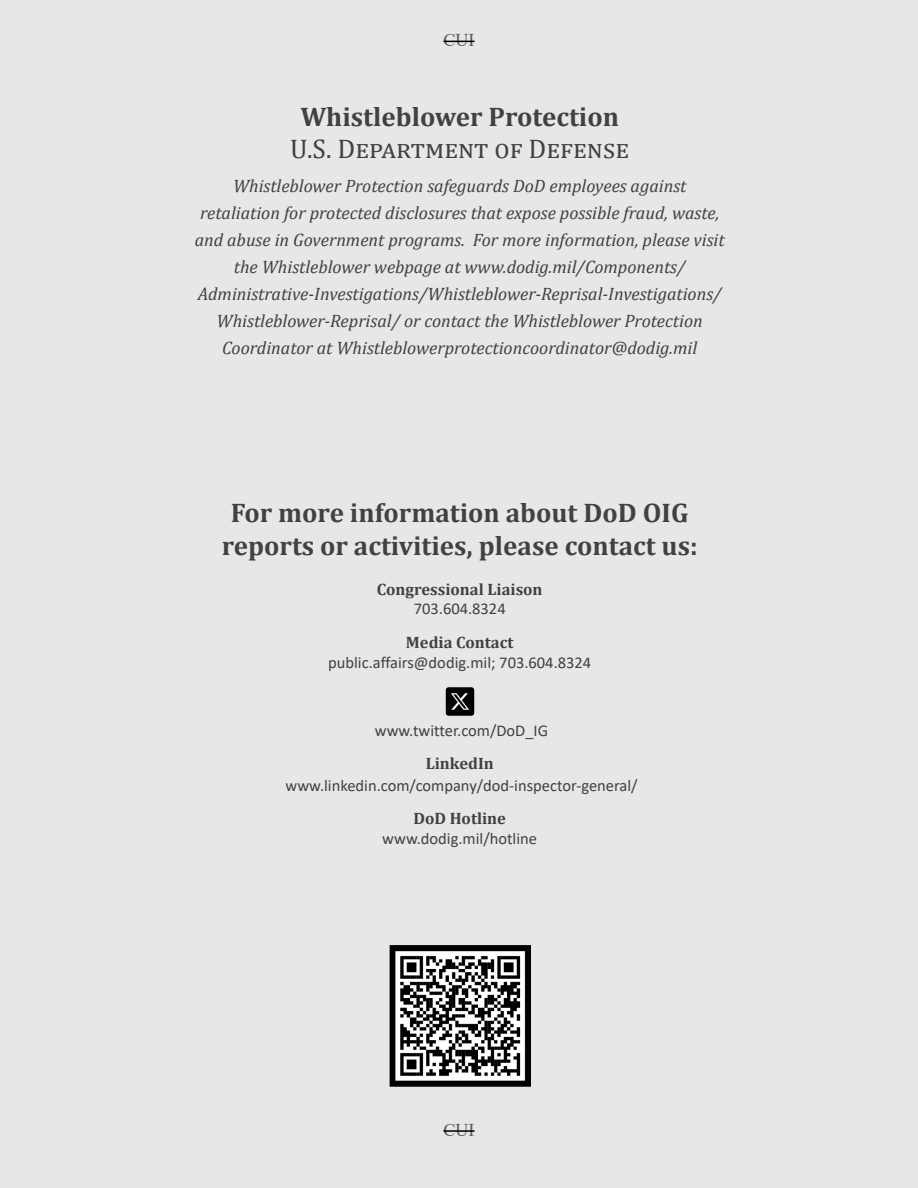
<style>
.page{position:relative;width:918px;height:1188px;background:#e6e7e8}
.page>*{position:absolute;margin:0;border:0;box-sizing:border-box;transform-origin:0 0}
.t1{font:700 27px/32.4px "Cambria";color:#414042;text-align:center}
.t2{font:27px "Cambria";letter-spacing:.03em;color:#414042}
.t3{font:italic 18px/27px "Cambria";color:#414042;text-align:center}
.t4{font:18px "Times New Roman";color:#58595b}
.t5{font:16.5px "Calibri";color:#414042}
.t6{font:700 16.5px "Cambria";color:#414042}
</style>
<div class="page">
<img style="left:389px;top:946px;width:141px;height:140px">
<img style="left:445px;top:687px;width:30px;height:29px">
<hr style="left:444px;top:41px;width:30px;height:1px;background:#000">
<hr style="left:444px;top:1130px;width:30px;height:2px;background:#000">
<p class="t4" style="left:444px;top:28px;width:32px">CUI</p>
<h1 class="t1" style="left:300px;top:99px;width:320px">Whistleblower Protection</h1>
<h1 class="t2" style="left:290px;top:133px;width:340px">U.S. Department of Defense</h1>
<p class="t3" style="left:195px;top:171px;width:532px">Whistleblower Protection safeguards DoD employees against retaliation for protected disclosures that expose possible fraud, waste, and abuse in Government programs. For more information, please visit the Whistleblower webpage at www.dodig.mil/Components/ Administrative‑Investigations/Whistleblower‑Reprisal‑Investigations/ Whistleblower‑Reprisal/ or contact the Whistleblower Protection Coordinator at Whistleblowerprotectioncoordinator@dodig.mil</p>
<h1 class="t1" style="left:222px;top:496px;width:478px">For more information about DoD OIG reports or activities, please contact us:</h1>
<p class="t6" style="left:377px;top:577px;width:167px">Congressional Liaison</p>
<p class="t5" style="left:414px;top:598px;width:93px">703.604.8324</p>
<p class="t6" style="left:406px;top:630px;width:109px">Media Contact</p>
<p class="t5" style="left:328px;top:651px;width:265px">public.affairs@dodig.mil; 703.604.8324</p>
<p class="t5" style="left:375px;top:719px;width:175px">www.twitter.com/DoD_IG</p>
<p class="t6" style="left:426px;top:752px;width:70px">LinkedIn</p>
<p class="t5" style="left:286px;top:774px;width:354px">www.linkedin.com/company/dod‑inspector‑general/</p>
<p class="t6" style="left:413px;top:807px;width:94px">DoD Hotline</p>
<p class="t5" style="left:382px;top:827px;width:156px">www.dodig.mil/hotline</p>
<p class="t4" style="left:444px;top:1117px;width:32px">CUI</p>
</div>
